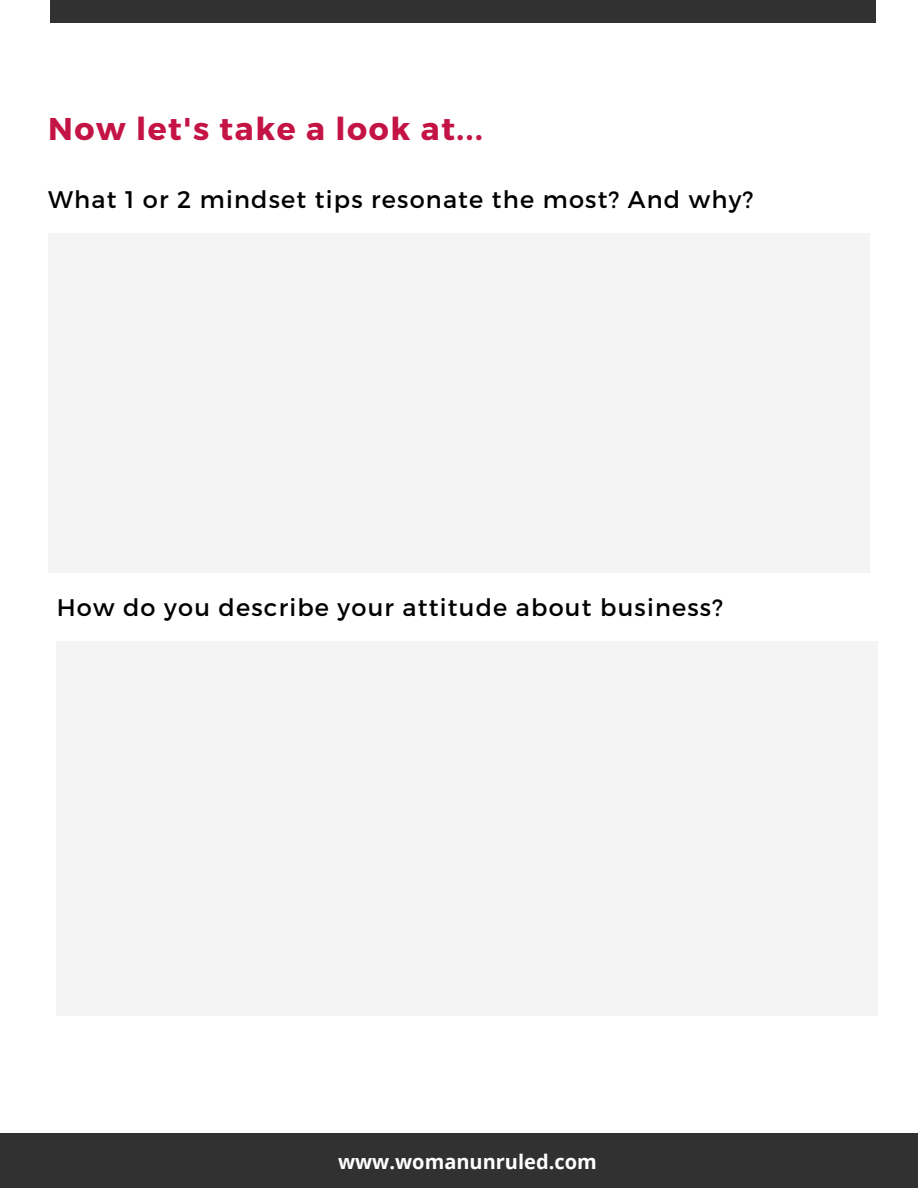
<style>
.page{position:relative;width:918px;height:1188px;background:#fff}
.page>*{position:absolute;margin:0;border:0;box-sizing:border-box;transform-origin:0 0}
.t1{font:700 31.5px "Montserrat";letter-spacing:.05em;color:#c41445}
.t2{font:24px "Montserrat";letter-spacing:.05em;color:#000}
.t3{font:700 19.95px "Open Sans";color:#fff}
</style>
<div class="page">
<div style="left:48px;top:233px;width:822px;height:339px;background:#f4f4f4"></div>
<div style="left:57px;top:641px;width:821px;height:374px;background:#f4f4f4"></div>
<div style="left:50px;top:0;width:826px;height:23px;background:#323131"></div>
<div style="left:0;top:1133px;width:917px;height:55px;background:#323131"></div>
<h1 class="t1" style="left:48px;top:109px;width:436px">Now let's take a look at...</h1>
<p class="t2" style="left:48px;top:184px;width:707px">What 1 or 2 mindset tips resonate the most? And why?</p>
<p class="t2" style="left:57px;top:592px;width:668px">How do you describe your attitude about business?</p>
<p class="t3" style="left:338px;top:1148px;width:260px">www.womanunruled.com</p>
</div>
